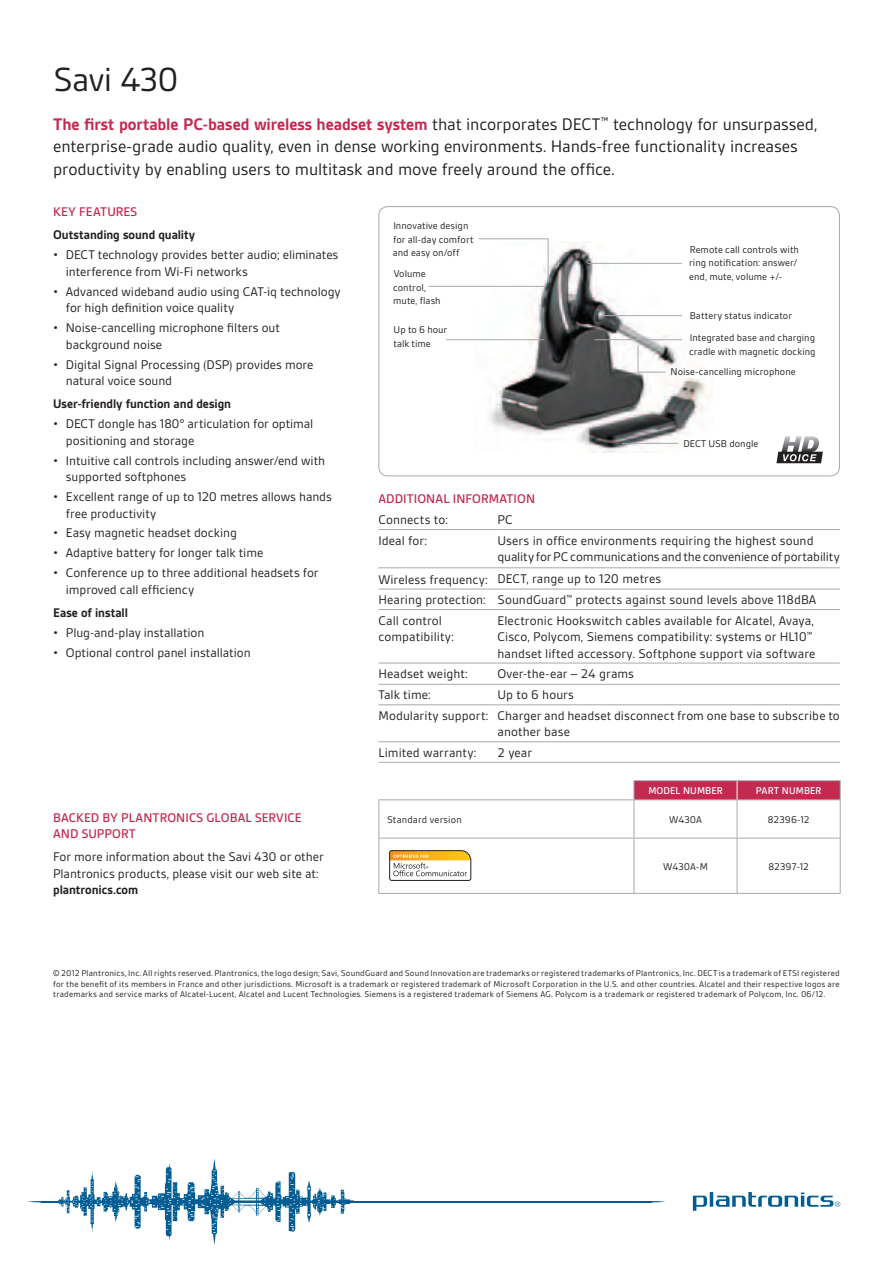
<style>
.page{position:relative;width:893px;height:1263px;background:#fff}
.page>*{position:absolute;margin:0;border:0;box-sizing:border-box;transform-origin:0 0}
.t1{font:36px "Gesta";letter-spacing:-.025em;color:#231f20}
.t2{font:18px/22.5px "Gesta";letter-spacing:-.005em;color:#231f20}
.t3{font:13.5px/16.5px "Gesta";color:#231f20}
.t4{font:700 13.5px "Gesta";letter-spacing:-.005em;color:#231f20}
.t5{font:500 13.5px "Gesta";letter-spacing:.01em;color:#c22a50}
.t6{font:10.5px/13.5px "Gesta";letter-spacing:.005em;color:#231f20}
.t7{font:500 10.5px "Gesta";letter-spacing:.015em;color:#fff}
.t8{font:9px/10.5px "Gesta";letter-spacing:.02em;color:#231f20;text-align:justify}
.s1{font-weight:700;color:#c22a50}
</style>
<div class="page">
<svg style="left:693px;top:1192px;width:147px;height:19px"></svg>
<hr style="left:353px;top:1201px;width:201px;height:1px;background:#015d93">
<hr style="left:406px;top:1201px;width:246px;height:1px;background:#015d93">
<svg style="left:652px;top:1201px;width:13px;height:1px"></svg>
<svg style="left:27px;top:1159px;width:343px;height:85px"></svg>
<img style="left:474px;top:242px;width:235px;height:211px">
<svg style="left:776px;top:436px;width:47px;height:27px"></svg>
<hr style="left:378px;top:529px;width:119px;height:1px;background:#a8a9ad">
<hr style="left:497px;top:529px;width:343px;height:1px;background:#a8a9ad">
<hr style="left:378px;top:567px;width:119px;height:1px;background:#a8a9ad">
<hr style="left:497px;top:567px;width:343px;height:1px;background:#a8a9ad">
<hr style="left:378px;top:589px;width:119px;height:1px;background:#a8a9ad">
<hr style="left:497px;top:589px;width:343px;height:1px;background:#a8a9ad">
<hr style="left:378px;top:609px;width:119px;height:1px;background:#a8a9ad">
<hr style="left:497px;top:609px;width:343px;height:1px;background:#a8a9ad">
<hr style="left:378px;top:663px;width:119px;height:1px;background:#a8a9ad">
<hr style="left:497px;top:663px;width:343px;height:1px;background:#a8a9ad">
<hr style="left:378px;top:684px;width:119px;height:1px;background:#a8a9ad">
<hr style="left:497px;top:684px;width:343px;height:1px;background:#a8a9ad">
<hr style="left:378px;top:704px;width:119px;height:1px;background:#a8a9ad">
<hr style="left:497px;top:704px;width:343px;height:1px;background:#a8a9ad">
<hr style="left:378px;top:741px;width:119px;height:1px;background:#a8a9ad">
<hr style="left:497px;top:741px;width:343px;height:1px;background:#a8a9ad">
<hr style="left:378px;top:762px;width:119px;height:1px;background:#a8a9ad">
<hr style="left:497px;top:762px;width:343px;height:1px;background:#a8a9ad">
<hr style="left:378px;top:800px;width:1px;height:38px;background:#a8a9ad">
<hr style="left:378px;top:838px;width:1px;height:55px;background:#a8a9ad">
<hr style="left:378px;top:799px;width:256px;height:1px;background:#a8a9ad">
<hr style="left:378px;top:838px;width:256px;height:1px;background:#a8a9ad">
<hr style="left:378px;top:893px;width:256px;height:1px;background:#a8a9ad">
<hr style="left:634px;top:780px;width:103px;height:1px;background:#a8a9ad">
<hr style="left:737px;top:780px;width:104px;height:1px;background:#a8a9ad">
<hr style="left:634px;top:800px;width:1px;height:38px;background:#a8a9ad">
<hr style="left:737px;top:800px;width:1px;height:38px;background:#a8a9ad">
<hr style="left:840px;top:800px;width:1px;height:38px;background:#a8a9ad">
<hr style="left:634px;top:838px;width:103px;height:1px;background:#a8a9ad">
<hr style="left:634px;top:838px;width:1px;height:55px;background:#a8a9ad">
<hr style="left:737px;top:838px;width:104px;height:1px;background:#a8a9ad">
<hr style="left:737px;top:838px;width:1px;height:55px;background:#a8a9ad">
<hr style="left:840px;top:838px;width:1px;height:55px;background:#a8a9ad">
<hr style="left:634px;top:893px;width:103px;height:1px;background:#a8a9ad">
<hr style="left:737px;top:893px;width:104px;height:1px;background:#a8a9ad">
<svg style="left:634px;top:781px;width:207px;height:19px;background:#c13256"></svg>
<svg style="left:389px;top:850px;width:82px;height:31px"></svg>
<div style="left:378px;top:206px;width:462px;height:270px;border:1px solid #a8a9ad;border-radius:9px"></div>
<hr style="left:587px;top:263px;width:95px;height:1px;background:#a8a9ad">
<hr style="left:594px;top:339px;width:88px;height:1px;background:#a8a9ad">
<hr style="left:602px;top:315px;width:80px;height:1px;background:#a8a9ad">
<hr style="left:622px;top:443px;width:56px;height:1px;background:#a8a9ad">
<svg style="left:637px;top:345px;width:29px;height:28px"></svg>
<svg style="left:478px;top:238px;width:71px;height:46px"></svg>
<hr style="left:429px;top:286px;width:115px;height:1px;background:#a8a9ad">
<hr style="left:446px;top:339px;width:98px;height:1px;background:#a8a9ad">
<h1 class="t1" style="left:53px;top:61px;width:127px">Savi 430</h1>
<p class="t2" style="left:53px;top:113px;width:765px"><span class="s1">The first portable PC-based wireless headset system</span> that incorporates DECT<sup>™</sup> technology for unsurpassed, enterprise-grade audio quality, even in dense working environments. Hands-free functionality increases productivity by enabling users to multitask and move freely around the office.</p>
<p class="t5" style="left:53px;top:204px;width:84px">KEY FEATU RES</p>
<p class="t4" style="left:53px;top:228px;width:144px">Outstanding sound quality</p>
<p class="t3" style="left:66px;top:247px;width:274px;text-indent:-13px">• DECT technology provides better audio; eliminates interference from Wi-Fi networks</p>
<p class="t3" style="left:66px;top:283px;width:276px;text-indent:-13px">• Advanced wideband audio using CAT-iq technology for high definition voice quality</p>
<p class="t3" style="left:66px;top:320px;width:216px;text-indent:-13px">• Noise-cancelling microphone filters out background noise</p>
<p class="t3" style="left:66px;top:356px;width:249px;text-indent:-13px">• Digital Signal Processing (DSP) provides more natural voice sound</p>
<p class="t4" style="left:53px;top:397px;width:179px">User-friendly function and design</p>
<p class="t3" style="left:66px;top:416px;width:249px;text-indent:-13px">• DECT dongle has 180° articulation for optimal positioning and storage</p>
<p class="t3" style="left:66px;top:452px;width:261px;text-indent:-13px">• Intuitive call controls including answer/end with supported softphones</p>
<p class="t3" style="left:66px;top:488px;width:267px;text-indent:-13px">• Excellent range of up to 120 metres allows hands free productivity</p>
<p class="t3" style="left:53px;top:525px;width:185px">• Easy magnetic headset docking</p>
<p class="t3" style="left:53px;top:545px;width:212px">• Adaptive battery for longer talk time</p>
<p class="t3" style="left:66px;top:565px;width:254px;text-indent:-13px">• Conference up to three additional headsets for improved call efficiency</p>
<p class="t4" style="left:53px;top:605px;width:76px">Ease of install</p>
<p class="t3" style="left:53px;top:624px;width:153px">• Plug-and-play installation</p>
<p class="t3" style="left:53px;top:644px;width:199px">• Optional control panel installation</p>
<p class="t5" style="left:53px;top:810px;width:131px">BACKED BY PLANT RONICS</p>
<p class="t5" style="left:206px;top:810px;width:97px">GLOBAL SERVICE</p>
<p class="t5" style="left:53px;top:826px;width:37px">ANDSUPP</p>
<p class="t5" style="left:112px;top:826px;width:23px">ORT</p>
<p class="t3" style="left:53px;top:848px;width:272px">For more information about the Savi 430 or other<br>Plantronics products, please visit our web site at:</p>
<p class="t4" style="left:53px;top:882px;width:87px">plantronics.com</p>
<p class="t6" style="left:393px;top:219px;width:82px">Innovative design for all-day comfort and easy on/off</p>
<p class="t6" style="left:393px;top:267px;width:49px">Volume control, mute, flash</p>
<p class="t6" style="left:394px;top:323px;width:55px">Up to 6 hour talk time</p>
<p class="t6" style="left:689px;top:243px;width:111px">Remote call controls with ring notification: answer/ end, mute, volume +/-</p>
<p class="t6" style="left:690px;top:309px;width:104px">Battery status indicator</p>
<p class="t6" style="left:689px;top:331px;width:128px">Integrated base and charging cradle with magnetic docking</p>
<p class="t6" style="left:671px;top:365px;width:127px">Noise-cancelling microphone</p>
<p class="t6" style="left:683px;top:437px;width:77px">DECT USB dongle</p>
<p class="t5" style="left:378px;top:491px;width:158px">ADDITIONAL INFORMATION</p>
<p class="t3" style="left:378px;top:512px;width:71px">Connects to:</p>
<p class="t3" style="left:497px;top:512px;width:17px">PC</p>
<p class="t3" style="left:378px;top:532px;width:50px">Ideal for:</p>
<p class="t3" style="left:497px;top:532px;width:344px">Users in office environments requiring the highest sound quality for PC communications and the convenience of portability</p>
<p class="t3" style="left:378px;top:568px;width:439px;line-height:20.9px">Wireless frequency: DECT, range up to 120 metres<br>Hearing protection: SoundGuard<sup>™</sup> protects against sound levels above 118dBA<br>Call control</p>
<p class="t3" style="left:378px;top:629px;width:77px">compatibility:</p>
<p class="t3" style="left:497px;top:612px;width:319px">Electronic Hookswitch cables available for Alcatel, Avaya,<br>Cisco, Polycom, Siemens compatibility: systems or HL10<sup>™ </sup>handset lifted accessory. Softphone support via software</p>
<p class="t3" style="left:378px;top:666px;width:91px">Headset weight:</p>
<p class="t3" style="left:497px;top:666px;width:138px">Over-the-ear – 24 grams</p>
<p class="t3" style="left:378px;top:687px;width:54px">Talk time:</p>
<p class="t3" style="left:378px;top:685px;width:463px;line-height:20.5px;text-indent:119px">Up to 6 hours<br>Modularity support: Charger and headset disconnect from one base to subscribe to</p>
<p class="t3" style="left:497px;top:724px;width:74px">another base</p>
<p class="t3" style="left:378px;top:744px;width:99px">Limited warranty:</p>
<p class="t3" style="left:497px;top:744px;width:36px">2 year</p>
<p class="t7" style="left:648px;top:785px;width:43px">MODEL NUM</p>
<p class="t7" style="left:705px;top:785px;width:19px">BER</p>
<p class="t7" style="left:756px;top:785px;width:34px">PART NUM</p>
<p class="t7" style="left:804px;top:785px;width:19px">BER</p>
<p class="t6" style="left:387px;top:813px;width:76px">Standard version</p>
<p class="t6" style="left:669px;top:813px;width:34px">W430A</p>
<p class="t6" style="left:768px;top:813px;width:43px">82396-12</p>
<p class="t6" style="left:663px;top:859px;width:46px">W430A-M</p>
<p class="t6" style="left:768px;top:859px;width:42px">82397-12</p>
<p class="t8" style="left:53px;top:968px;width:788px">© 2012 Plantronics, Inc. All rights reserved. Plantronics, the logo design; Savi, SoundGuard and Sound Innovation are trademarks or registered trademarks of Plantronics, Inc. DECT is a trademark of ETSI registered for the benefit of its members in France and other jurisdictions. Microsoft is a trademark or registered trademark of Microsoft Corporation in the U.S. and other countries. Alcatel and their respective logos are trademarks and service marks of Alcatel-Lucent, Alcatel and Lucent Technologies. Siemens is a registered trademark of Siemens AG. Polycom is a trademark or registered trademark of Polycom, Inc. 06/12.</p>
</div>
